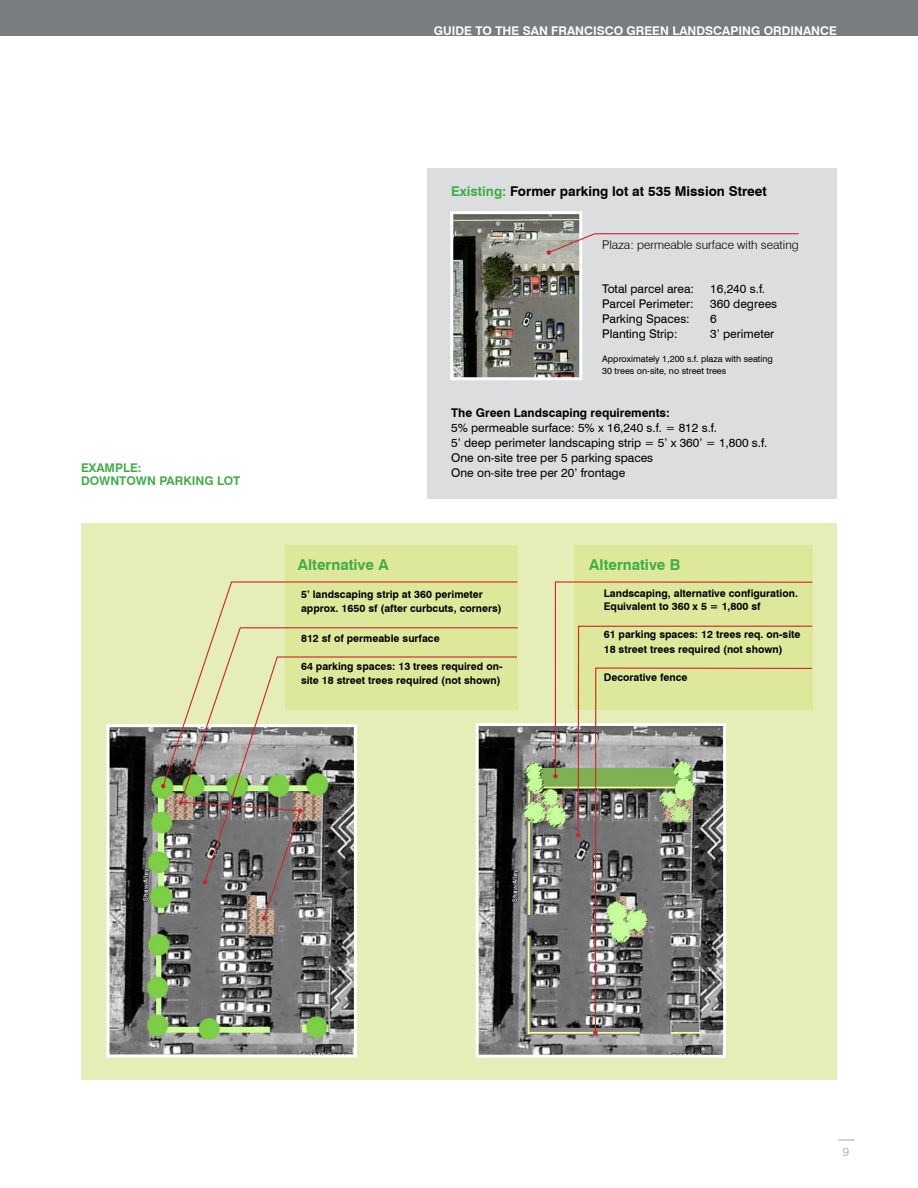
<style>
.page{position:relative;width:918px;height:1188px;background:#fff}
.page>*{position:absolute;margin:0;border:0;box-sizing:border-box;transform-origin:0 0}
.t1{font:700 15px "Swiss 721 BT";color:#41ad49}
.t2{font:700 13.5px "Swiss 721 BT";color:#000}
.t3{font:12px/15px "Swiss 721 BT";color:#000}
.t4{font:700 12px "Swiss 721 BT";color:#fff}
.t5{font:300 12px "Swiss 721 BT";color:#000}
.t6{font:700 12px "Swiss 721 BT";color:#000}
.t7{font:700 12px/13.5px "Swiss 721 BT";color:#41ad49}
.t8{font:300 12px "Swiss 721 BT";color:#a7a9ac}
.t9{font:700 10.5px/13.5px "Swiss 721 BT";color:#000}
.t10{font:9px/12px "Swiss 721 BT";color:#000}
.s1{color:#41ad49}
</style>
<div class="page">
<div style="left:81px;top:523px;width:756px;height:557px;background:#e6eeb8"></div>
<div style="left:428px;top:168px;width:409px;height:330px;background:#dcddde"></div>
<div style="left:0;top:0;width:918px;height:36px;background:#787d80"></div>
<svg style="left:838px;top:1139px;width:16px;height:2px"></svg>
<div style="left:574px;top:546px;width:239px;height:164px;background:#dde89a"></div>
<div style="left:285px;top:546px;width:233px;height:164px;background:#dde89a"></div>
<img style="left:480px;top:727px;width:242px;height:327px">
<div style="left:476px;top:723px;width:250px;height:335px;border:3px solid #fff"></div>
<img style="left:454px;top:215px;width:124px;height:161px">
<div style="left:450px;top:211px;width:132px;height:169px;border:3px solid #fff"></div>
<img style="left:111px;top:728px;width:242px;height:325px">
<div style="left:107px;top:724px;width:250px;height:333px;border:3px solid #fff"></div>
<svg style="left:302px;top:804px;width:216px;height:80px"></svg>
<svg style="left:162px;top:581px;width:356px;height:207px"></svg>
<svg style="left:161px;top:784px;width:4px;height:4px"></svg>
<svg style="left:179px;top:627px;width:340px;height:177px"></svg>
<svg style="left:179px;top:800px;width:123px;height:120px;background:#797372"></svg>
<svg style="left:554px;top:581px;width:259px;height:196px"></svg>
<svg style="left:553px;top:774px;width:5px;height:4px"></svg>
<svg style="left:547px;top:233px;width:252px;height:22px"></svg>
<svg style="left:577px;top:625px;width:236px;height:211px"></svg>
<svg style="left:576px;top:833px;width:4px;height:5px"></svg>
<svg style="left:594px;top:667px;width:219px;height:367px"></svg>
<svg style="left:593px;top:1030px;width:5px;height:5px"></svg>
<p class="t4" style="left:434px;top:24px;width:405px">GUIDE TO THE SAN FRANCISCO GREEN LANDSCAPING ORDINANCE</p>
<p class="t7" style="left:81px;top:461px;width:161px">EXAMPLE:<br>DOWNTOWN PARKING LOT</p>
<p class="t2" style="left:451px;top:183px;width:317px"><span class="s1">Existing:</span> Former parking lot at 535 Mission Street</p>
<p class="t5" style="left:602px;top:237px;width:198px">Plaza: permeable surface with seating</p>
<p class="t3" style="left:602px;top:281px;width:93px">Total parcel area:</p>
<p class="t3" style="left:710px;top:281px;width:56px">16,240 s.f.</p>
<p class="t3" style="left:602px;top:296px;width:93px">Parcel Perimeter:</p>
<p class="t3" style="left:710px;top:296px;width:68px">360 degrees</p>
<p class="t3" style="left:602px;top:311px;width:89px">Parking Spaces:</p>
<p class="t3" style="left:710px;top:311px;width:8px">6</p>
<p class="t3" style="left:602px;top:326px;width:77px">Planting Strip:</p>
<p class="t3" style="left:710px;top:326px;width:66px">3’ perimeter</p>
<p class="t10" style="left:602px;top:353px;width:172px">Approximately 1,200 s.f. plaza with seating<br>30 trees on-site, no street trees</p>
<p class="t6" style="left:451px;top:406px;width:220px">The Green Landscaping requirements:</p>
<p class="t3" style="left:451px;top:420px;width:318px">5% permeable surface: 5% x 16,240 s.f. = 812 s.f.<br>5’ deep perimeter landscaping strip = 5’ x 360’ = 1,800 s.f.<br>One on-site tree per 5 parking spaces<br>One on-site tree per 20’ frontage</p>
<h1 class="t1" style="left:298px;top:555px;width:92px">Alternative A</h1>
<h1 class="t1" style="left:589px;top:555px;width:93px">Alternative B</h1>
<p class="t9" style="left:301px;top:588px;width:202px">5’ landscaping strip at 360 perimeter approx. 1650 sf (after curbcuts, corners)</p>
<p class="t9" style="left:301px;top:631px;width:140px">812 sf of permeable surface</p>
<p class="t9" style="left:301px;top:660px;width:203px">64 parking spaces: 13 trees required on&shy;site 18 street trees required (not shown)</p>
<p class="t9" style="left:604px;top:586px;width:196px">Landscaping, alternative configuration.<br>Equivalent to 360 x 5 = 1,800 sf</p>
<p class="t9" style="left:604px;top:627px;width:198px;line-height:15px">61 parking spaces: 12 trees req. on-site<br>18 street trees required (not shown)</p>
<p class="t9" style="left:604px;top:671px;width:85px">Decorative fence</p>
<p class="t8" style="left:843px;top:1145px;width:8px">9</p>
</div>
